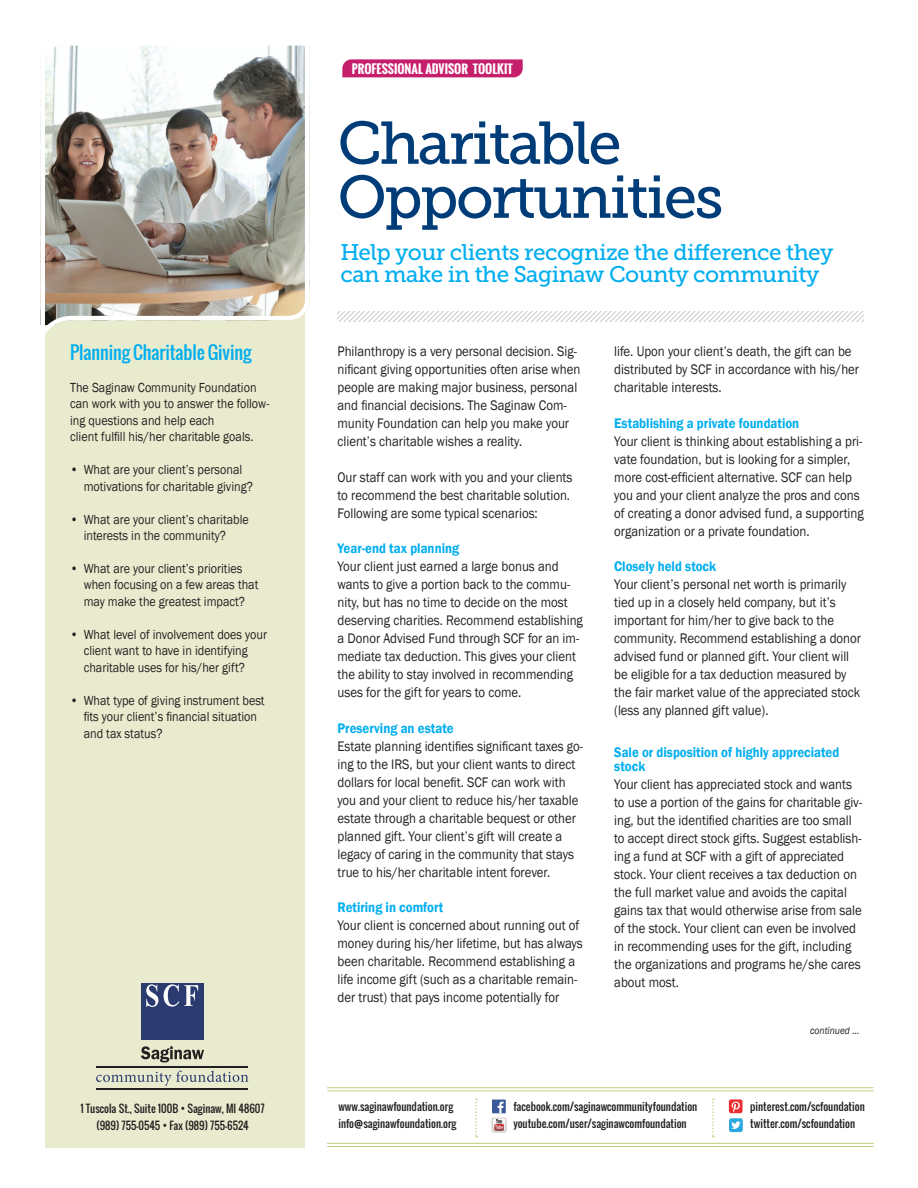
<style>
.page{position:relative;width:918px;height:1188px;background:#fff}
.page>*{position:absolute;margin:0;border:0;box-sizing:border-box;transform-origin:0 0}
.t1{font:60px/54px "Museo Slab 500";letter-spacing:-.04em;color:#003d78}
.t2{font:22.5px/22.5px "Museo Slab 500";letter-spacing:-.025em;color:#00aeef}
.t3{font:18px "Oswald";letter-spacing:-.005em;color:#00aeef}
.t4{font:14.25px/18px "Franklin Gothic";color:#231f20;scale:.9 1}
.t5{font:600 14.25px/14.2px "Franklin Gothic";color:#00aeef;scale:.9 1}
.t6{font:13.5px/16.5px "Franklin Gothic";color:#231f20;scale:.9 1}
.t7{font:700 12px "Oswald";color:#fff}
.t8{font:10.5px "Oswald";color:#231f20}
.t9{font:italic 10.5px "Franklin Gothic";color:#231f20;scale:.9 1}
</style>
<div class="page">
<div style="left:45px;top:293px;width:260px;height:855px;background:#e9ebce"></div>
<div style="left:141px;top:983px;width:63px;height:57px;background:#2b3a6f"></div>
<svg style="left:96px;top:1071px;width:152px;height:15px"></svg>
<svg style="left:141px;top:1046px;width:63px;height:16px"></svg>
<svg style="left:146px;top:984px;width:12px;height:23px"></svg>
<svg style="left:164px;top:984px;width:34px;height:23px"></svg>
<hr style="left:97px;top:1066px;width:151px;height:1px;background:#231f20">
<hr style="left:97px;top:1088px;width:151px;height:1px;background:#231f20">
<svg style="left:342px;top:59px;width:181px;height:18px;background:#c72670"></svg>
<hr style="left:327px;top:1087px;width:547px;height:1px;background:#c8cc80">
<hr style="left:327px;top:1091px;width:547px;height:1px;background:#c8cc80">
<hr style="left:327px;top:1143px;width:547px;height:1px;background:#c8cc80">
<hr style="left:327px;top:1146px;width:547px;height:1px;background:#c8cc80">
<svg style="left:475px;top:1099px;width:2px;height:38px"></svg>
<svg style="left:712px;top:1099px;width:2px;height:38px"></svg>
<svg style="left:492px;top:1100px;width:14px;height:13px"></svg>
<div style="left:729px;top:1118px;width:14px;height:14px;background:#2aaae1;border-radius:2px"></div>
<svg style="left:731px;top:1121px;width:10px;height:8px"></svg>
<div style="left:729px;top:1099px;width:14px;height:14px;background:#ee2d32;border-radius:2px"></div>
<svg style="left:732px;top:1102px;width:8px;height:10px"></svg>
<img style="left:506px;top:1118px;width:1px;height:14px">
<svg style="left:492px;top:1102px;width:14px;height:30px"></svg>
<svg style="left:338px;top:312px;width:526px;height:9px"></svg>
<img style="left:40px;top:45px;width:270px;height:289px">
<p class="t7" style="left:352px;top:60px;width:162px">PROFESSIONAL ADVISOR TOOLKIT</p>
<h1 class="t1" style="left:338px;top:116px;width:388px">Charitable<br>Opportunities</h1>
<p class="t3" style="left:70px;top:339px;width:183px">Planning Charitable Giving</p>
<p class="t6" style="left:70px;top:379px;width:223px">The Saginaw Community Foundation can work with you to answer the follow&shy;ing questions and help each<br>client fulfill his/her charitable goals.</p>
<p class="t6" style="left:84px;top:462px;width:190px;text-indent:-13px">• What are your client’s personal motivations for charitable giving?</p>
<p class="t6" style="left:84px;top:511px;width:185px;text-indent:-13px">• What are your client’s charitable interests in the community?</p>
<p class="t6" style="left:84px;top:561px;width:196px;text-indent:-13px">• What are your client’s priorities when focusing on a few areas that may make the greatest impact?</p>
<p class="t6" style="left:84px;top:626px;width:205px;text-indent:-13px">• What level of involvement does your client want to have in identifying charitable uses for his/her gift?</p>
<p class="t6" style="left:84px;top:692px;width:203px;text-indent:-13px">• What type of giving instrument best fits your client’s financial situation and tax status?</p>
<h2 class="t2" style="left:340px;top:241px;width:494px">Help your clients recognize the difference they can make in the Saginaw County community</h2>
<p class="t4" style="left:338px;top:343px;width:271px">Philanthropy is a very personal decision. Sig&shy;nificant giving opportunities often arise when people are making major business, personal and financial decisions. The Saginaw Com&shy;munity Foundation can help you make your client’s charitable wishes a reality.</p>
<p class="t4" style="left:338px;top:469px;width:263px">Our staff can work with you and your clients to recommend the best charitable solution.<br>Following are some typical scenarios:</p>
<p class="t5" style="left:338px;top:542px;width:137px">Year-end tax planning</p>
<p class="t4" style="left:338px;top:558px;width:274px">Your client just earned a large bonus and wants to give a portion back to the commu&shy;nity, but has no time to decide on the most deserving charities. Recommend establishing a Donor Advised Fund through SCF for an im&shy;mediate tax deduction. This gives your client the ability to stay involved in recommending uses for the gift for years to come.</p>
<p class="t5" style="left:338px;top:721px;width:131px">Preserving an estate</p>
<p class="t4" style="left:338px;top:737px;width:274px">Estate planning identifies significant taxes go&shy;ing to the IRS, but your client wants to direct dollars for local benefit. SCF can work with you and your client to reduce his/her taxable estate through a charitable bequest or other planned gift. Your client’s gift will create a legacy of caring in the community that stays true to his/her charitable intent forever.</p>
<p class="t5" style="left:338px;top:901px;width:119px">Retiring in comfort</p>
<p class="t4" style="left:338px;top:917px;width:274px">Your client is concerned about running out of money during his/her lifetime, but has always been charitable. Recommend establishing a life income gift (such as a charitable remain&shy;der trust) that pays income potentially for</p>
<p class="t4" style="left:614px;top:343px;width:274px">life. Upon your client’s death, the gift can be distributed by SCF in accordance with his/her charitable interests.</p>
<p class="t5" style="left:614px;top:416px;width:207px">Establishing a private foundation</p>
<p class="t4" style="left:614px;top:432px;width:279px">Your client is thinking about establishing a pri&shy;vate foundation, but is looking for a simpler, more cost-efficient alternative. SCF can help you and your client analyze the pros and cons of creating a donor advised fund, a supporting organization or a private foundation.</p>
<p class="t5" style="left:614px;top:560px;width:115px">Closely held stock</p>
<p class="t4" style="left:614px;top:576px;width:276px">Your client’s personal net worth is primarily tied up in a closely held company, but it’s important for him/her to give back to the community. Recommend establishing a donor advised fund or planned gift. Your client will be eligible for a tax deduction measured by the fair market value of the appreciated stock (less any planned gift value).</p>
<p class="t5" style="left:614px;top:745px;width:252px">Sale or disposition of highly appreciated stock</p>
<p class="t4" style="left:614px;top:775px;width:277px">Your client has appreciated stock and wants to use a portion of the gains for charitable giv&shy;ing, but the identified charities are too small to accept direct stock gifts. Suggest establish&shy;ing a fund at SCF with a gift of appreciated stock. Your client receives a tax deduction on the full market value and avoids the capital gains tax that would otherwise arise from sale of the stock. Your client can even be involved in recommending uses for the gift, including the organizations and programs he/she cares about most.</p>
<p class="t9" style="left:810px;top:1024px;width:56px">continued ...</p>
<p class="t8" style="left:513px;top:1098px;width:185px">facebook.com/saginawcommunityfoundation</p>
<p class="t8" style="left:750px;top:1098px;width:116px">pinterest.com/scfoundation</p>
<p class="t8" style="left:80px;top:1101px;width:186px">1 Tuscola St., Suite 100B • Saginaw, MI 48607</p>
<p class="t8" style="left:338px;top:1098px;width:116px">www.saginawfoundation.org</p>
<p class="t8" style="left:96px;top:1117px;width:154px">(989) 755-0545 • Fax (989) 755-6524</p>
<p class="t8" style="left:338px;top:1116px;width:119px">info@saginawfoundation.org</p>
<p class="t8" style="left:513px;top:1116px;width:175px">youtube.com/user/saginawcomfoundation</p>
<p class="t8" style="left:750px;top:1116px;width:106px">twitter.com/scfoundation</p>
</div>
